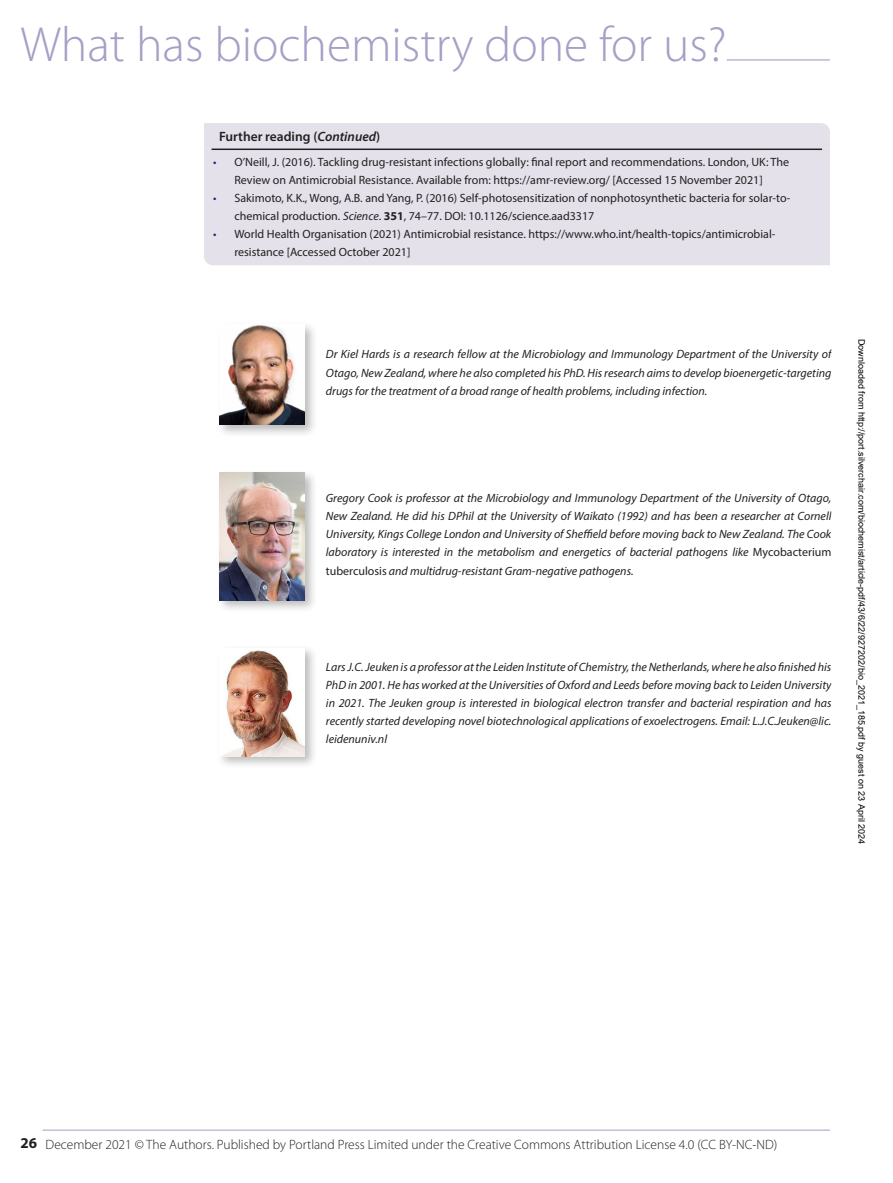
<style>
.page{position:relative;width:893px;height:1183px;background:#fff}
.page>*{position:absolute;margin:0;border:0;box-sizing:border-box;transform-origin:0 0}
.t1{font:300 49.5px "Myriad Pro";color:#a4a0c6}
.t2{font:300 13.5px "Myriad Pro";color:#231f20}
.t3{font:600 13.5px "Myriad Pro";color:#231f20}
.t4{font:italic 12px/18px "Myriad Pro";color:#231f20;text-align:justify}
.t5{font:12px/18px "Myriad Pro";color:#231f20}
.t6{font:9px "Arial";color:#000}
.s1{font-style:italic}
.s2{color:#221f72}
.s3{font-weight:700}
.s4{font-style:normal}
.s5{font-weight:700;font-size:15px}
</style>
<div class="page">
<hr style="left:43px;top:1129px;width:787px;height:1px;background:#a4a0c6">
<hr style="left:727px;top:59px;width:103px;height:1px;background:#a4a0c6">
<div style="left:204px;top:148px;width:626px;height:117px;background:#e4e1eb"></div>
<div style="left:204px;top:123px;width:626px;height:25px;background:#e4e1eb"></div>
<hr style="left:212px;top:148px;width:610px;height:2px;background:#231f20">
<div style="left:216px;top:320px;width:101px;height:117px;background:#231f20;opacity:.3"></div>
<img style="left:220px;top:324px;width:85px;height:101px">
<div style="left:216px;top:469px;width:101px;height:143px;background:#231f20;opacity:.3"></div>
<img style="left:220px;top:473px;width:85px;height:127px">
<div style="left:216px;top:645px;width:101px;height:124px;background:#231f20;opacity:.3"></div>
<img style="left:220px;top:648px;width:85px;height:108px">
<h1 class="t1" style="left:20px;top:14px;width:708px">What has biochemistry done for us?</h1>
<p class="t3" style="left:219px;top:128px;width:163px">Further reading (<span class="s1">Continued</span>)</p>
<p class="t5" style="left:213px;top:153px;width:578px;text-align:center"><span class="s2">•</span> O’Neill, J. (2016). Tackling drug-resistant infections globally: final report and recommendations. London, UK: The<br>Review on Antimicrobial Resistance. Available from: https://amr-review.org/ [Accessed 15 November 2021]</p>
<p class="t5" style="left:234px;top:189px;width:558px;text-indent:-21px"><span class="s2">•</span> Sakimoto, K.K., Wong, A.B. and Yang, P. (2016) Self-photosensitization of nonphotosynthetic bacteria for solar-to&shy;chemical production. <span class="s1">Science</span>. <span class="s3">351</span>, 74–77. DOI: 10.1126/science.aad3317</p>
<p class="t5" style="left:234px;top:225px;width:543px;text-indent:-21px"><span class="s2">•</span> World Health Organisation (2021) Antimicrobial resistance. https://www.who.int/health-topics/antimicrobial&shy;resistance [Accessed October 2021]</p>
<p class="t4" style="left:326px;top:345px;width:507px">Dr Kiel Hards is a research fellow at the Microbiology and Immunology Department of the University of Otago, New Zealand, where he also completed his PhD. His research aims to develop bioenergetic-targeting drugs for the treatment of a broad range of health problems, including infection.</p>
<p class="t4" style="left:326px;top:489px;width:507px">Gregory Cook is professor at the Microbiology and Immunology Department of the University of Otago, New Zealand. He did his DPhil at the University of Waikato (1992) and has been a researcher at Cornell University, Kings College London and University of Sheffield before moving back to New Zealand. The Cook laboratory is interested in the metabolism and energetics of bacterial pathogens like <span class="s4">Mycobacterium tuberculosis</span> and multidrug-resistant Gram-negative pathogens.</p>
<p class="t4" style="left:326px;top:658px;width:507px">Lars J.C. Jeuken is a professor at the Leiden Institute of Chemistry, the Netherlands, where he also finished his PhD in 2001. He has worked at the Universities of Oxford and Leeds before moving back to Leiden University in 2021. The Jeuken group is interested in biological electron transfer and bacterial respiration and has recently started developing novel biotechnological applications of exoelectrogens. Email: L.J.C.Jeuken@lic. leidenuniv.nl</p>
<p class="t6" style="left:865px;top:339px;width:506px;rotate:90deg">Downloaded from http://port.silverchair.com/biochemist/article-pdf/43/6/22/927202/bio_2021_185.pdf by guest on 23 April 2024</p>
<p class="t2" style="left:20px;top:1135px;width:758px"><span class="s5">26</span> December 2021 © The Authors. Published by Portland Press Limited under the Creative Commons Attribution License 4.0 (CC BY-NC-ND)</p>
</div>
